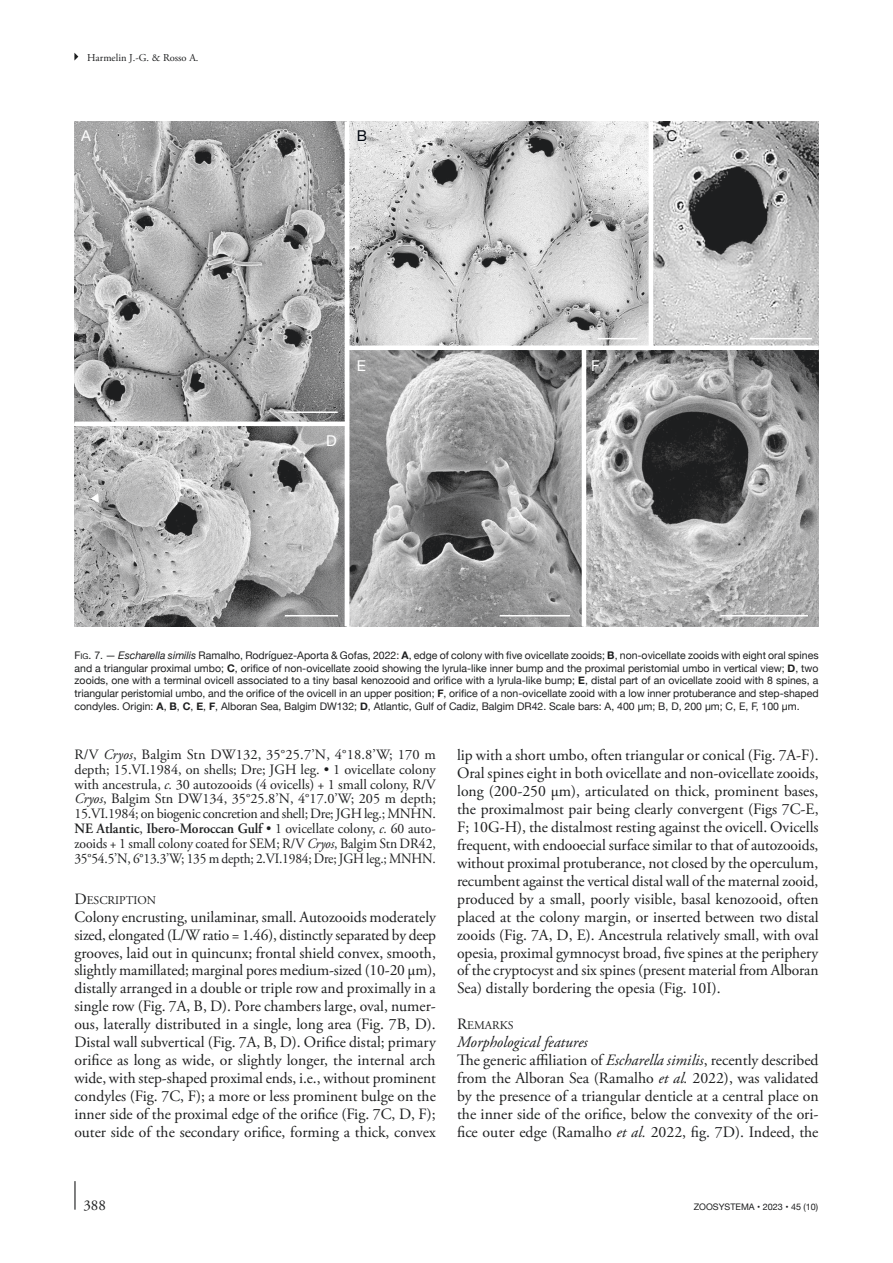
<style>
.page{position:relative;width:893px;height:1263px;background:#fff}
.page>*{position:absolute;margin:0;border:0;box-sizing:border-box;transform-origin:0 0}
.t1{font:15.75px/18px "Adobe Garamond Pro";color:#1d1e1f;text-align:justify}
.t2{font:15px "Helvetica Neue 3";color:#fff}
.t3{font:15px "Adobe Garamond Pro";color:#1d1e1f}
.t4{font:15px "Helvetica Neue 3";color:#01060f}
.t5{font:15px "Helvetica Neue 3";color:#1d1e1f}
.t6{font:14.25px/14.9px "Adobe Garamond Pro";letter-spacing:-.015em;color:#1d1e1f;text-align:justify}
.t7{font:11.85px "Adobe Garamond";color:#1d1e1f}
.t8{font:10.5px/12.8px "Helvetica Neue";color:#1d1e1f;text-align:justify}
.t9{font:10.5px "Adobe Garamond Pro Regular 6";color:#1d1e1f}
.t10{font:9px "Helvetica Neue";color:#1d1e1f}
.s1{font-style:inherit}
.s2{font-size:7.8px}
.s3{font-style:italic}
.s4{font-weight:700}
.s5{font-weight:600}
.s6{font-size:15.75px}
</style>
<div class="page">
<hr style="left:74px;top:1181px;width:2px;height:29px;background:#1d1e1f">
<svg style="left:74px;top:53px;width:4px;height:8px"></svg>
<img style="left:74px;top:122px;width:745px;height:504px">
<hr style="left:284px;top:411px;width:54px;height:2px;background:#fff">
<hr style="left:597px;top:338px;width:41px;height:1px;background:#fff">
<hr style="left:750px;top:338px;width:62px;height:1px;background:#fff">
<hr style="left:720px;top:615px;width:88px;height:1px;background:#fff">
<hr style="left:500px;top:615px;width:70px;height:1px;background:#fff">
<hr style="left:285px;top:615px;width:53px;height:1px;background:#fff">
<hr style="left:649px;top:122px;width:4px;height:227px;background:#fff">
<hr style="left:582px;top:349px;width:4px;height:277px;background:#fff">
<hr style="left:345px;top:122px;width:4px;height:504px;background:#fff">
<div style="left:345px;top:345px;width:474px;height:5px;background:#fff"></div>
<hr style="left:75px;top:422px;width:272px;height:4px;background:#fff">
<p class="t9" style="left:87px;top:51px;width:113px">Harmelin J.-G. &amp; Rosso A.</p>
<p class="t2" style="left:81px;top:125px;width:11px">A</p>
<p class="t4" style="left:357px;top:125px;width:12px">B</p>
<p class="t5" style="left:666px;top:125px;width:12px">C</p>
<p class="t2" style="left:357px;top:355px;width:11px">E</p>
<p class="t2" style="left:591px;top:355px;width:10px">F</p>
<p class="t2" style="left:326px;top:429px;width:12px">D</p>
<p class="t8" style="left:75px;top:649px;width:745px"><span class="s1">f</span><span class="s2">ig</span><span class="s1">. 7</span>. — <span class="s3">Escharella similis</span> Ramalho, Rodríguez-Aporta &amp; Gofas, 2022: <span class="s4">A</span>, edge of colony with five ovicellate zooids; <span class="s4">B</span>, non-ovicellate zooids with eight oral spines and a triangular proximal umbo; <span class="s4">C</span>, orifice of non-ovicellate zooid showing the lyrula-like inner bump and the proximal peristomial umbo in vertical view; <span class="s4">D</span>, two zooids, one with a terminal ovicell associated to a tiny basal kenozooid and orifice with a lyrula-like bump; <span class="s4">E</span>, distal part of an ovicellate zooid with 8 spines, a triangular peristomial umbo, and the orifice of the ovicell in an upper position; <span class="s4">F</span>, orifice of a non-ovicellate zooid with a low inner protuberance and step-shaped condyles. Origin: <span class="s4">A</span>, <span class="s4">B</span>, <span class="s4">C</span>, <span class="s4">E</span>, <span class="s4">F</span>, Alboran Sea, Balgim DW132; <span class="s4">D</span>, Atlantic, Gulf of Cadiz, Balgim DR42. Scale bars: A, 400 µm; B, D, 200 µm; C, E, F, 100 µm.</p>
<p class="t6" style="left:74px;top:747px;width:363px">R/V <span class="s3">Cryos</span>, Balgim Stn DW132, 35°25.7’N, 4°18.8’W; 170 m depth; 15.VI.1984, on shells; Dre; JGH leg. • 1 ovicellate colony with ancestrula, <span class="s3">c.</span> 30 autozooids (4 ovicells) + 1 small colony, R/V <span class="s3">Cryos</span>, Balgim Stn DW134, 35°25.8’N, 4°17.0’W; 205 m depth; 15.VI.1984; on biogenic concretion and shell; Dre; JGH leg.; MNHN.<br><span class="s5">NE Atlantic</span>, <span class="s5">Ibero-Moroccan Gulf</span> • 1 ovicellate colony, <span class="s3">c.</span> 60 auto&shy;zooids + 1 small colony coated for SEM; R/V <span class="s3">Cryos</span>, Balgim Stn DR42, 35°54.5’N, 6°13.3’W; 135 m depth; 2.VI.1984; Dre; JGH leg.; MNHN.</p>
<p class="t7" style="left:74px;top:894px;width:83px"><span class="s6">D</span>ES CRIPTION</p>
<p class="t1" style="left:74px;top:908px;width:363px">Colony encrusting, unilaminar, small. Autozooids moderately sized, elongated (L/W ratio = 1.46), distinctly separated by deep grooves, laid out in quincunx; frontal shield convex, smooth, slightly mamillated; marginal pores medium-sized (10-20 µm), distally arranged in a double or triple row and proximally in a single row (Fig. 7A, B, D). Pore chambers large, oval, numer&shy;ous, laterally distributed in a single, long area (Fig. 7B, D).<br>Distal wall subvertical (Fig. 7A, B, D). Orifice distal; primary orifice as long as wide, or slightly longer, the internal arch wide, with step-shaped proximal ends, i.e., without prominent condyles (Fig. 7C, F); a more or less prominent bulge on the inner side of the proximal edge of the orifice (Fig. 7C, D, F); outer side of the secondary orifice, forming a thick, convex</p>
<p class="t1" style="left:457px;top:747px;width:363px">lip with a short umbo, often triangular or conical (Fig. 7A-F).<br>Oral spines eight in both ovicellate and non-ovicellate zooids, long (200-250 µm), articulated on thick, prominent bases, the proximalmost pair being clearly convergent (Figs 7C-E, F; 10G-H), the distalmost resting against the ovicell. Ovicells frequent, with endooecial surface similar to that of autozooids, without proximal protuberance, not closed by the operculum, recumbent against the vertical distal wall of the maternal zooid, produced by a small, poorly visible, basal kenozooid, often placed at the colony margin, or inserted between two distal zooids (Fig. 7A, D, E). Ancestrula relatively small, with oval opesia, proximal gymnocyst broad, five spines at the periphery of the cryptocyst and six spines (present material from Alboran Sea) distally bordering the opesia (Fig. 10I).</p>
<p class="t7" style="left:457px;top:1019px;width:56px"><span class="s6">R</span>EMARKS</p>
<p class="t1" style="left:457px;top:1034px;width:363px;text-align:left"><span class="s3">Morphological features<br></span>The generic affiliation of <span class="s3">Escharella similis</span>, recently described from the Alboran Sea (Ramalho <span class="s3">et al.</span> 2022), was validated by the presence of a triangular denticle at a central place on the inner side of the orifice, below the convexity of the ori&shy;fice outer edge (Ramalho <span class="s3">et al.</span> 2022, fig. 7D). Indeed, the</p>
<p class="t3" style="left:83px;top:1196px;width:24px">388</p>
<p class="t10" style="left:694px;top:1200px;width:126px">ZOOSYSTEMA • 2023 • 45 (10)</p>
</div>
